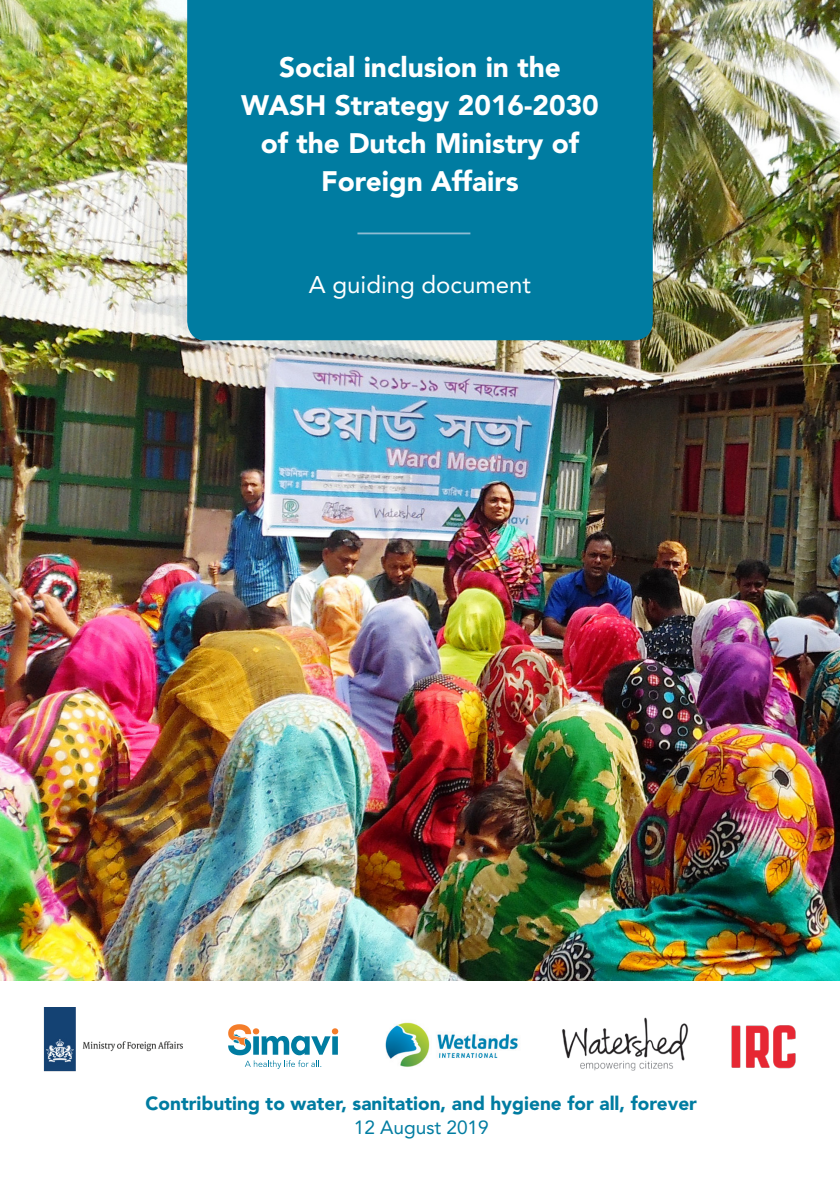
<style>
.page{position:relative;width:840px;height:1191px;background:#fff}
.page>*{position:absolute;margin:0;border:0;box-sizing:border-box;transform-origin:0 0}
.t1{font:900 28px/38px "Avenir LT Std";color:#fff;text-align:center}
.t2{font:24px "Avenir LT Std";color:#fff}
.t3{font:900 19px "Avenir LT Std";color:#007ca1}
.t4{font:19px "Avenir LT Std";color:#007ca1}
</style>
<div class="page">
<img style="left:0;top:0;width:839px;height:981px">
<svg style="left:228px;top:1024px;width:110px;height:45px"></svg>
<div style="left:187px;top:0;width:465px;height:340px;background:#007ca1"></div>
<hr style="left:357px;top:232px;width:113px;height:2px;background:#8dbcd3">
<img style="left:385px;top:1022px;width:133px;height:45px">
<img style="left:562px;top:1017px;width:127px;height:54px">
<img style="left:43px;top:1007px;width:140px;height:65px">
<img style="left:731px;top:1025px;width:65px;height:44px">
<p class="t1" style="left:241px;top:48px;width:359px">Social inclusion in the<br>WASH Strategy 2016-2030 of the Dutch Ministry of<br>Foreign Affairs</p>
<p class="t2" style="left:309px;top:271px;width:223px">A guiding document</p>
<p class="t3" style="left:145px;top:1091px;width:552px">Contributing to water, sanitation, and hygiene for all, forever</p>
<p class="t4" style="left:353px;top:1116px;width:136px">12 August 2019</p>
</div>
